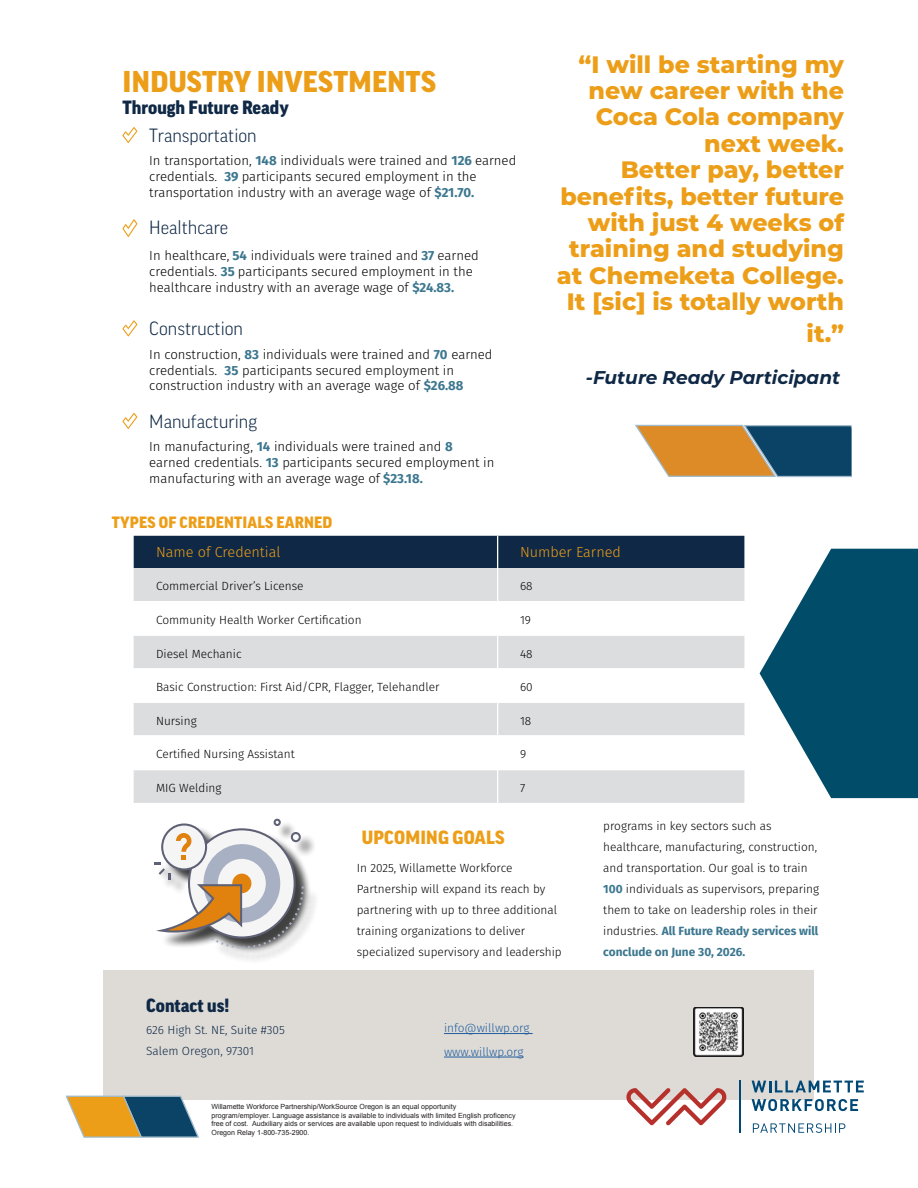
<style>
.page{position:relative;width:918px;height:1188px;background:#fff}
.page>*{position:absolute;margin:0;border:0;box-sizing:border-box;transform-origin:0 0}
.t1{font:900 28.95px "Good Pro";letter-spacing:.01em;color:#ed9e18}
.t2{font:800 23.7px/26.4px "Montserrat";color:#ed9e18;text-align:right}
.t3{font:300 18.45px "Good Pro";color:#0e2845}
.t4{font:900 18.45px "Good Pro";color:#0e2845}
.t5{font:italic 700 18.45px "Montserrat";color:#0e2845}
.t6{font:900 18.45px "Good Pro";letter-spacing:.01em;color:#ed9e18}
.t7{font:900 15.9px "Good Pro";letter-spacing:.01em;color:#ed9e18}
.t8{font:300 14.55px "Fira Sans";color:#ed9e18}
.t9{font:300 13.2px/15.9px "Fira Sans";color:#000}
.t10{font:300 11.85px/21.1px "Fira Sans";color:#000}
.t11{font:300 11.85px/21.1px "Fira Sans";color:#0e2845}
.t12{font:300 11.85px/23.5px "Fira Sans";color:#215e9e}
.t13{font:7.05px/8.6px "Arial";color:#231f20}
.s1{font-weight:700;color:#3c778f}
</style>
<div class="page">
<div style="left:104px;top:970px;width:710px;height:130px;background:#dedbd7"></div>
<div style="left:156px;top:821px;width:164px;height:144px;background:#000;opacity:.75"></div>
<svg style="left:154px;top:818px;width:150px;height:130px"></svg>
<img style="left:693px;top:1007px;width:51px;height:50px">
<hr style="left:444px;top:1033px;width:89px;height:1px;background:#215e9e">
<hr style="left:444px;top:1057px;width:80px;height:1px;background:#215e9e">
<div style="left:134px;top:536px;width:610px;height:32px;background:#0e2845"></div>
<svg style="left:134px;top:568px;width:610px;height:235px;fill:#dcddde"></svg>
<hr style="left:497px;top:536px;width:1px;height:32px;background:#fff">
<hr style="left:497px;top:568px;width:1px;height:33px;background:#fff">
<hr style="left:134px;top:601px;width:364px;height:1px;background:#fff">
<hr style="left:498px;top:601px;width:246px;height:1px;background:#fff">
<hr style="left:497px;top:602px;width:1px;height:33px;background:#fff">
<hr style="left:134px;top:635px;width:364px;height:1px;background:#fff">
<hr style="left:498px;top:635px;width:246px;height:1px;background:#fff">
<hr style="left:497px;top:636px;width:1px;height:32px;background:#fff">
<hr style="left:134px;top:668px;width:364px;height:1px;background:#fff">
<hr style="left:498px;top:668px;width:246px;height:1px;background:#fff">
<hr style="left:497px;top:669px;width:1px;height:33px;background:#fff">
<hr style="left:134px;top:702px;width:364px;height:1px;background:#fff">
<hr style="left:498px;top:702px;width:246px;height:1px;background:#fff">
<hr style="left:497px;top:703px;width:1px;height:32px;background:#fff">
<hr style="left:134px;top:735px;width:364px;height:1px;background:#fff">
<hr style="left:498px;top:735px;width:246px;height:1px;background:#fff">
<hr style="left:497px;top:736px;width:1px;height:33px;background:#fff">
<hr style="left:497px;top:770px;width:1px;height:33px;background:#fff">
<hr style="left:134px;top:769px;width:364px;height:1px;background:#fff">
<hr style="left:134px;top:770px;width:364px;height:1px;background:#fff">
<hr style="left:498px;top:769px;width:246px;height:1px;background:#fff">
<hr style="left:498px;top:770px;width:246px;height:1px;background:#fff">
<svg style="left:66px;top:1095px;width:133px;height:43px;background:#918b66"></svg>
<svg style="left:122px;top:127px;width:15px;height:16px"></svg>
<svg style="left:122px;top:219px;width:15px;height:18px"></svg>
<svg style="left:122px;top:320px;width:15px;height:16px"></svg>
<svg style="left:122px;top:413px;width:15px;height:16px"></svg>
<svg style="left:635px;top:424px;width:217px;height:54px;background:#8d7f61"></svg>
<svg style="left:626px;top:1088px;width:101px;height:37px"></svg>
<svg style="left:752px;top:1081px;width:112px;height:11px"></svg>
<svg style="left:752px;top:1099px;width:106px;height:12px"></svg>
<svg style="left:753px;top:1123px;width:92px;height:10px"></svg>
<hr style="left:739px;top:1080px;width:1px;height:53px;background:#004976">
<svg style="left:760px;top:549px;width:158px;height:249px"></svg>
<p class="t1" style="left:123px;top:65px;width:315px">INDUSTRY INVESTMENTS</p>
<p class="t4" style="left:122px;top:97px;width:168px">Through Future Ready</p>
<p class="t3" style="left:149px;top:125px;width:109px">Transportation</p>
<p class="t9" style="left:149px;top:153px;width:369px">In transportation, <span class="s1">148</span> individuals were trained and <span class="s1">126</span> earned credentials. <span class="s1">39</span> participants secured employment in the transportation industry with an average wage of <span class="s1">$21.70.</span></p>
<p class="t3" style="left:149px;top:217px;width:80px">Healthcare</p>
<p class="t9" style="left:149px;top:248px;width:331px">In healthcare, <span class="s1">54</span> individuals were trained and <span class="s1">37</span> earned credentials. <span class="s1">35</span> participants secured employment in the healthcare industry with an average wage of <span class="s1">$24.83.</span></p>
<p class="t3" style="left:149px;top:318px;width:95px">Construction</p>
<p class="t9" style="left:149px;top:346px;width:345px">In construction, <span class="s1">83</span> individuals were trained and <span class="s1">70</span> earned credentials. <span class="s1">35</span> participants secured employment in construction industry with an average wage of <span class="s1">$26.88</span></p>
<p class="t3" style="left:149px;top:411px;width:110px">Manufacturing</p>
<p class="t9" style="left:149px;top:439px;width:347px">In manufacturing, <span class="s1">14</span> individuals were trained and <span class="s1">8 </span>earned credentials. <span class="s1">13</span> participants secured employment in manufacturing with an average wage of <span class="s1">$23.18.</span></p>
<p class="t2" style="left:557px;top:50px;width:289px">“I will be starting my new career with the<br>Coca Cola company next week.<br>Better pay, better benefits, better future with just 4 weeks of training and studying at Chemeketa College.<br>It [sic] is totally worth</p>
<p class="t2" style="left:807px;top:319px;width:39px">it.”</p>
<p class="t5" style="left:586px;top:365px;width:256px">-Future Ready Participant</p>
<p class="t7" style="left:112px;top:513px;width:222px">TYPES OF CREDENTIALS EARNED</p>
<p class="t8" style="left:156px;top:541px;width:126px">Name of Credential</p>
<p class="t8" style="left:520px;top:541px;width:102px">Number Earned</p>
<p class="t10" style="left:156px;top:576px;width:149px">Commercial Driver’s License</p>
<p class="t10" style="left:520px;top:576px;width:14px">68</p>
<p class="t10" style="left:156px;top:609px;width:207px">Community Health Worker Certification</p>
<p class="t10" style="left:520px;top:609px;width:13px">19</p>
<p class="t10" style="left:156px;top:643px;width:87px">Diesel Mechanic</p>
<p class="t10" style="left:520px;top:643px;width:14px">48</p>
<p class="t10" style="left:156px;top:676px;width:285px">Basic Construction: First Aid/CPR, Flagger, Telehandler</p>
<p class="t10" style="left:520px;top:676px;width:14px">60</p>
<p class="t10" style="left:156px;top:710px;width:42px">Nursing</p>
<p class="t10" style="left:520px;top:710px;width:13px">18</p>
<p class="t10" style="left:156px;top:743px;width:140px">Certified Nursing Assistant</p>
<p class="t10" style="left:520px;top:743px;width:8px">9</p>
<p class="t10" style="left:156px;top:777px;width:67px">MIG Welding</p>
<p class="t10" style="left:520px;top:777px;width:7px">7</p>
<p class="t6" style="left:362px;top:827px;width:145px">UPCOMING GOALS</p>
<p class="t4" style="left:146px;top:995px;width:85px">Contact us!</p>
<p class="t11" style="left:146px;top:1019px;width:140px">626 High St. NE, Suite #305<br>Salem Oregon, 97301</p>
<p class="t10" style="left:357px;top:857px;width:206px">In 2025, Willamette Workforce Partnership will expand its reach by partnering with up to three additional training organizations to deliver specialized supervisory and leadership</p>
<p class="t12" style="left:444px;top:1016px;width:87px">info@willwp.org www.willwp.org</p>
<p class="t13" style="left:211px;top:1103px;width:306px">Willamette Workforce Partnership/WorkSource Oregon is an equal opportunity program/employer. Language assistance is available to individuals with limited English proficency free of cost. Audxiliary aids or services are available upon request to individuals with disabilities.<br>Oregon Relay 1-800-735-2900.</p>
<p class="t10" style="left:603px;top:815px;width:217px">programs in key sectors such as healthcare, manufacturing, construction, and transportation. Our goal is to train <span class="s1">100</span> individuals as supervisors, preparing them to take on leadership roles in their industries. <span class="s1">All Future Ready services will conclude on June 30, 2026.</span></p>
</div>
